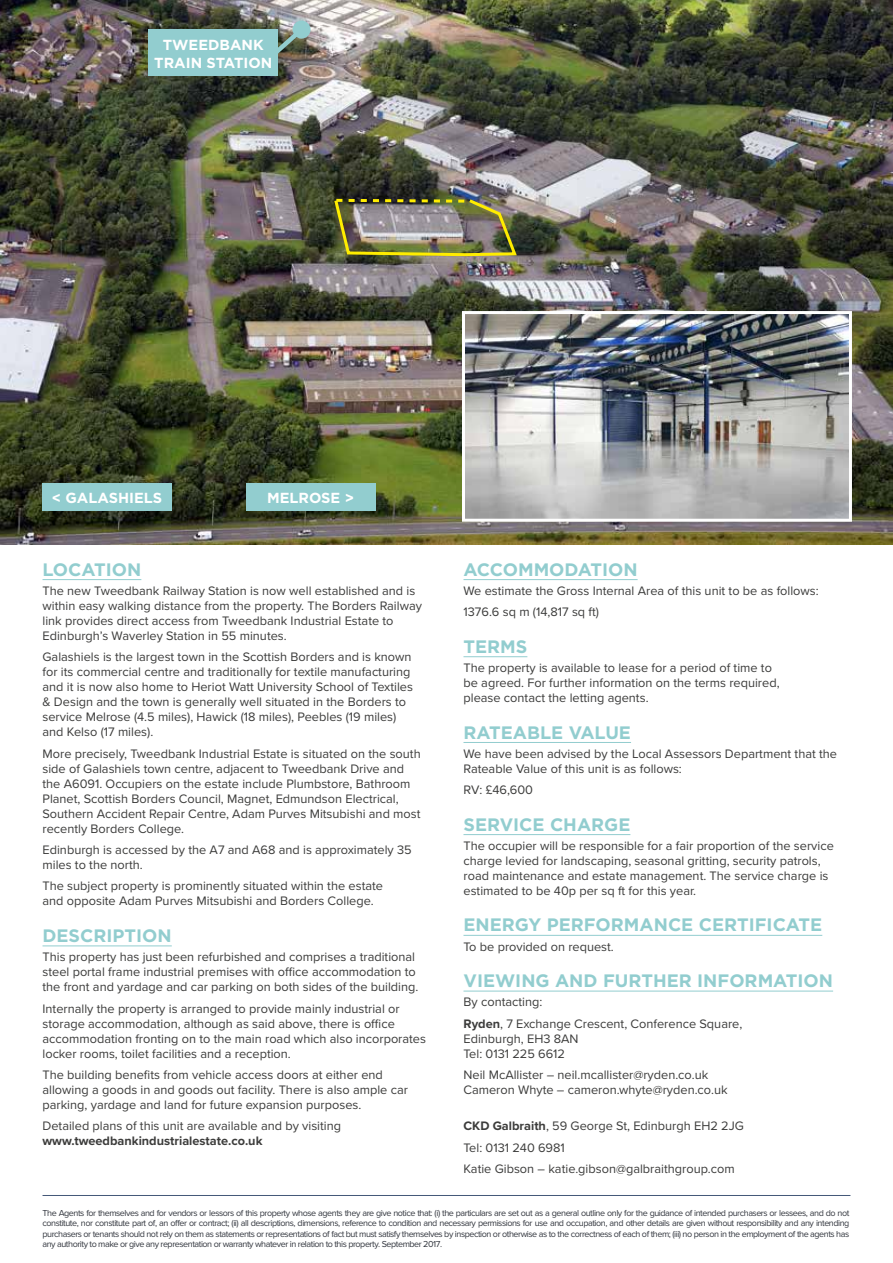
<style>
.page{position:relative;width:893px;height:1263px;background:#fff}
.page>*{position:absolute;margin:0;border:0;box-sizing:border-box;transform-origin:0 0}
.t1{font:700 18px "Gotham";color:#92cdcf}
.t2{font:700 14.55px/17.9px "Gotham";color:#fff;text-align:center}
.t3{font:12.75px/15px "Proxima Nova";color:#3c3c3b}
.t4{font:700 12.75px "Proxima Nova";color:#3c3c3b}
.t5{font:9px/10.5px "Proxima Nova";letter-spacing:-.05em;color:#31353d;text-align:justify}
.s1{font-weight:700}
</style>
<div class="page">
<img style="left:0;top:0;width:893px;height:544px">
<hr style="left:43px;top:579px;width:98px;height:1px;background:#92cdcf">
<hr style="left:43px;top:945px;width:129px;height:1px;background:#92cdcf">
<hr style="left:463px;top:579px;width:175px;height:1px;background:#92cdcf">
<hr style="left:463px;top:656px;width:64px;height:1px;background:#92cdcf">
<hr style="left:463px;top:742px;width:168px;height:1px;background:#92cdcf">
<hr style="left:463px;top:834px;width:167px;height:1px;background:#92cdcf">
<hr style="left:463px;top:935px;width:359px;height:1px;background:#92cdcf">
<hr style="left:463px;top:991px;width:370px;height:1px;background:#92cdcf">
<hr style="left:43px;top:1195px;width:807px;height:1px;background:#445878">
<img style="left:332px;top:197px;width:187px;height:60px">
<div style="left:149px;top:30px;width:129px;height:46px;background:#92cdcf"></div>
<div style="left:43px;top:483px;width:129px;height:28px;background:#92cdcf"></div>
<div style="left:246px;top:483px;width:129px;height:28px;background:#92cdcf"></div>
<svg style="left:269px;top:23px;width:39px;height:36px"></svg>
<div style="left:293px;top:21px;width:18px;height:18px;background:#92cdcf;border-radius:50%"></div>
<img style="left:466px;top:315px;width:382px;height:203px">
<div style="left:462px;top:311px;width:390px;height:211px;border:3px solid #fff"></div>
<p class="t2" style="left:154px;top:36px;width:120px">TWEEDBANK<br>TRAIN STATION</p>
<p class="t2" style="left:52px;top:489px;width:112px">&lt; GALASHIELS</p>
<p class="t2" style="left:267px;top:489px;width:89px">MELROSE &gt;</p>
<h1 class="t1" style="left:43px;top:557px;width:100px">LOCATION</h1>
<p class="t3" style="left:43px;top:583px;width:381px">The new Tweedbank Railway Station is now well established and is within easy walking distance from the property. The Borders Railway link provides direct access from Tweedbank Industrial Estate to Edinburgh’s Waverley Station in 55 minutes.</p>
<p class="t3" style="left:43px;top:650px;width:372px">Galashiels is the largest town in the Scottish Borders and is known for its commercial centre and traditionally for textile manufacturing and it is now also home to Heriot Watt University School of Textiles &amp; Design and the town is generally well situated in the Borders to service Melrose (4.5 miles), Hawick (18 miles), Peebles (19 miles) and Kelso (17 miles).</p>
<p class="t3" style="left:43px;top:746px;width:380px">More precisely, Tweedbank Industrial Estate is situated on the south side of Galashiels town centre, adjacent to Tweedbank Drive and the A6091. Occupiers on the estate include Plumbstore, Bathroom Planet, Scottish Borders Council, Magnet, Edmundson Electrical, Southern Accident Repair Centre, Adam Purves Mitsubishi and most recently Borders College.</p>
<p class="t3" style="left:43px;top:842px;width:371px">Edinburgh is accessed by the A7 and A68 and is approximately 35 miles to the north.</p>
<p class="t3" style="left:43px;top:879px;width:342px">The subject property is prominently situated within the estate and opposite Adam Purves Mitsubishi and Borders College.</p>
<h1 class="t1" style="left:43px;top:924px;width:131px">DESCRIPTION</h1>
<p class="t3" style="left:43px;top:950px;width:377px">This property has just been refurbished and comprises a traditional steel portal frame industrial premises with office accommodation to the front and yardage and car parking on both sides of the building.</p>
<p class="t3" style="left:43px;top:1001px;width:385px">Internally the property is arranged to provide mainly industrial or storage accommodation, although as said above, there is office accommodation fronting on to the main road which also incorporates locker rooms, toilet facilities and a reception.</p>
<p class="t3" style="left:43px;top:1067px;width:367px">The building benefits from vehicle access doors at either end allowing a goods in and goods out facility. There is also ample car parking, yardage and land for future expansion purposes.</p>
<p class="t3" style="left:43px;top:1119px;width:300px">Detailed plans of this unit are available and by visiting</p>
<p class="t4" style="left:43px;top:1133px;width:221px">www.tweedbankindustrialestate.co.uk</p>
<h1 class="t1" style="left:463px;top:557px;width:176px">ACCOMMODATION</h1>
<p class="t3" style="left:463px;top:580px;width:357px;line-height:21.5px">We estimate the Gross Internal Area of this unit to be as follows:<br>1376.6 sq m (14,817 sq ft)</p>
<h1 class="t1" style="left:463px;top:634px;width:65px">TERMS</h1>
<p class="t3" style="left:463px;top:661px;width:318px">The property is available to lease for a period of time to be agreed. For further information on the terms required, please contact the letting agents.</p>
<h1 class="t1" style="left:463px;top:720px;width:169px">RATEABLE VALUE</h1>
<p class="t3" style="left:463px;top:746px;width:375px">We have been advised by the Local Assessors Department that the<br>Rateable Value of this unit is as follows:</p>
<p class="t3" style="left:463px;top:783px;width:71px">RV: £46,600</p>
<h1 class="t1" style="left:463px;top:812px;width:168px">SERVICE CHARGE</h1>
<p class="t3" style="left:463px;top:838px;width:372px">The occupier will be responsible for a fair proportion of the service charge levied for landscaping, seasonal gritting, security patrols, road maintenance and estate management. The service charge is estimated to be 40p per sq ft for this year.</p>
<h1 class="t1" style="left:463px;top:913px;width:360px">ENERGY PERFORMANCE CERTIFICATE</h1>
<p class="t3" style="left:463px;top:939px;width:152px">To be provided on request.</p>
<h1 class="t1" style="left:463px;top:969px;width:371px">VIEWING AND FURTHER INFORMATION</h1>
<p class="t3" style="left:463px;top:992px;width:280px;line-height:21.5px">By contacting:<br><span class="s1">Ryden</span>, 7 Exchange Crescent, Conference Square,</p>
<p class="t3" style="left:463px;top:1031px;width:117px">Edinburgh, EH3 8AN<br>Tel: 0131 225 6612</p>
<p class="t3" style="left:463px;top:1068px;width:266px">Neil McAllister – neil.mcallister@ryden.co.uk<br>Cameron Whyte – cameron.whyte@ryden.co.uk</p>
<p class="t3" style="left:463px;top:1116px;width:282px;line-height:21.5px"><span class="s1">CKD Galbraith</span>, 59 George St, Edinburgh EH2 2JG<br>Tel: 0131 240 6981<br>Katie Gibson – katie.gibson@galbraithgroup.com</p>
<p class="t5" style="left:43px;top:1208px;width:808px">The Agents for themselves and for vendors or lessors of this property whose agents they are give notice that: (i) the particulars are set out as a general outline only for the guidance of intended purchasers or lessees, and do not constitute, nor constitute part of, an offer or contract; (ii) all descriptions, dimensions, reference to condition and necessary permissions for use and occupation, and other details are given without responsibility and any intending purchasers or tenants should not rely on them as statements or representations of fact but must satisfy themselves by inspection or otherwise as to the correctness of each of them; (iii) no person in the employment of the agents has any authority to make or give any representation or warranty whatever in relation to this property. September 2017.</p>
</div>
